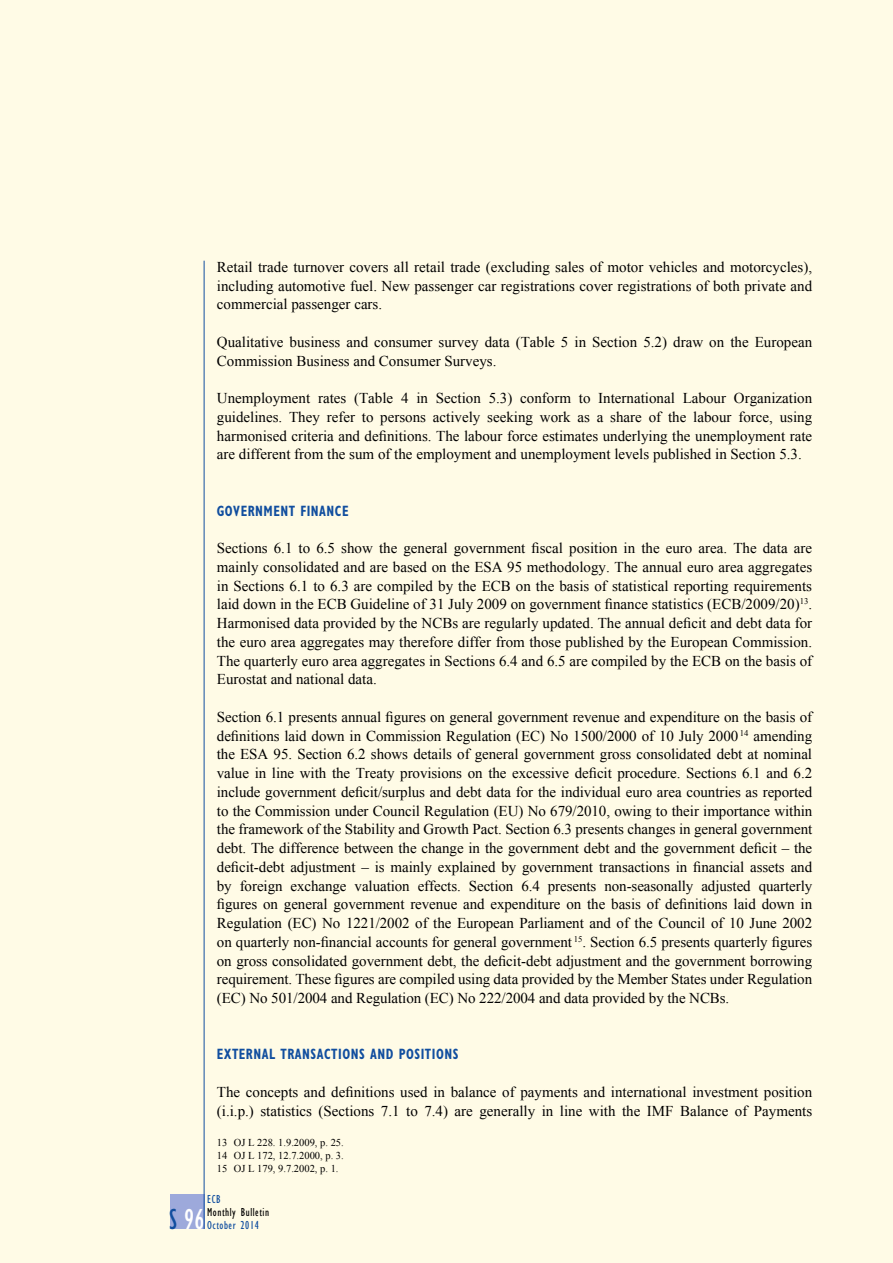
<style>
.page{position:relative;width:893px;height:1263px;background:#fffbe6}
.page>*{position:absolute;margin:0;border:0;box-sizing:border-box;transform-origin:0 0}
.t1{font:condensed 30px "Gill Sans Myriad";color:#fff;scale:.95 1}
.t2{font:15px/18.8px "Times New Roman WGL";color:#000;text-align:justify}
.t3{font:700 condensed 15px "Gill Sans Myriad";color:#114e9f;scale:.85 1}
.t4{font:condensed 12px "Gill Sans Myriad";letter-spacing:.05em;color:#000;scale:.95 1}
.t5{font:condensed 12px "Gill Sans Myriad";letter-spacing:.05em;color:#114e9f;scale:.95 1}
.t6{font:10.5px/12.8px "Times New Roman WGL";color:#000;text-align:justify}
.s1{color:#114e9f}
</style>
<div class="page">
<div style="left:170px;top:1195px;width:34px;height:34px;background:#9da9db"></div>
<hr style="left:204px;top:261px;width:1px;height:968px;background:#114e9f">
<p class="t2" style="left:217px;top:257px;width:597px">Retail trade turnover covers all retail trade (excluding sales of motor vehicles and motorcycles), including automotive fuel. New passenger car registrations cover registrations of both private and commercial passenger cars.</p>
<p class="t2" style="left:217px;top:332px;width:597px">Qualitative business and consumer survey data (Table 5 in Section 5.2) draw on the European<br>Commission Business and Consumer Surveys.</p>
<p class="t2" style="left:217px;top:388px;width:597px">Unemployment rates (Table 4 in Section 5.3) conform to International Labour Organization guidelines. They refer to persons actively seeking work as a share of the labour force, using harmonised criteria and definitions. The labour force estimates underlying the unemployment rate are different from the sum of the employment and unemployment levels published in Section 5.3.</p>
<p class="t3" style="left:217px;top:501px;width:20px">GOVERNMENT</p>
<p class="t3" style="left:300px;top:501px;width:9px">FINANCE</p>
<p class="t2" style="left:217px;top:538px;width:597px">Sections 6.1 to 6.5 show the general government fiscal position in the euro area. The data are mainly consolidated and are based on the ESA 95 methodology. The annual euro area aggregates in Sections 6.1 to 6.3 are compiled by the ECB on the basis of statistical reporting requirements laid down in the ECB Guideline of 31 July 2009 on government finance statistics (ECB/2009/20)<sup>13</sup>.<br>Harmonised data provided by the NCBs are regularly updated. The annual deficit and debt data for the euro area aggregates may therefore differ from those published by the European Commission.<br>The quarterly euro area aggregates in Sections 6.4 and 6.5 are compiled by the ECB on the basis of Eurostat and national data.</p>
<p class="t2" style="left:217px;top:707px;width:597px">Section 6.1 presents annual figures on general government revenue and expenditure on the basis of definitions laid down in Commission Regulation (EC) No 1500/2000 of 10 July 2000 <sup>14</sup> amending the ESA 95. Section 6.2 shows details of general government gross consolidated debt at nominal value in line with the Treaty provisions on the excessive deficit procedure. Sections 6.1 and 6.2 include government deficit/surplus and debt data for the individual euro area countries as reported to the Commission under Council Regulation (EU) No 679/2010, owing to their importance within the framework of the Stability and Growth Pact. Section 6.3 presents changes in general government debt. The difference between the change in the government debt and the government deficit – the deficit-debt adjustment – is mainly explained by government transactions in financial assets and by foreign exchange valuation effects. Section 6.4 presents non-seasonally adjusted quarterly figures on general government revenue and expenditure on the basis of definitions laid down in Regulation (EC) No 1221/2002 of the European Parliament and of the Council of 10 June 2002 on quarterly non-financial accounts for general government <sup>15</sup>. Section 6.5 presents quarterly figures on gross consolidated government debt, the deficit-debt adjustment and the government borrowing requirement. These figures are compiled using data provided by the Member States under Regulation (EC) No 501/2004 and Regulation (EC) No 222/2004 and data provided by the NCBs.</p>
<p class="t3" style="left:217px;top:1045px;width:28px">EXTERNAL</p>
<p class="t3" style="left:281px;top:1045px;width:10px">TRANSACTIONS</p>
<p class="t3" style="left:370px;top:1045px;width:10px">AND</p>
<p class="t3" style="left:399px;top:1045px;width:9px">POSITIONS</p>
<p class="t2" style="left:217px;top:1082px;width:597px">The concepts and definitions used in balance of payments and international investment position (i.i.p.) statistics (Sections 7.1 to 7.4) are generally in line with the IMF Balance of Payments</p>
<p class="t6" style="left:217px;top:1136px;width:128px">13 OJ L 228. 1.9.2009, p. 25.<br>14 OJ L 172, 12.7.2000, p. 3.<br>15 OJ L 179, 9.7.2002, p. 1.</p>
<p class="t5" style="left:207px;top:1192px;width:16px">ECB</p>
<p class="t4" style="left:207px;top:1205px;width:67px">Monthly Bulletin</p>
<h1 class="t1" style="left:169px;top:1201px;width:39px"><span class="s1">S</span> 96</h1>
<p class="t5" style="left:207px;top:1218px;width:56px">October 2014</p>
</div>
